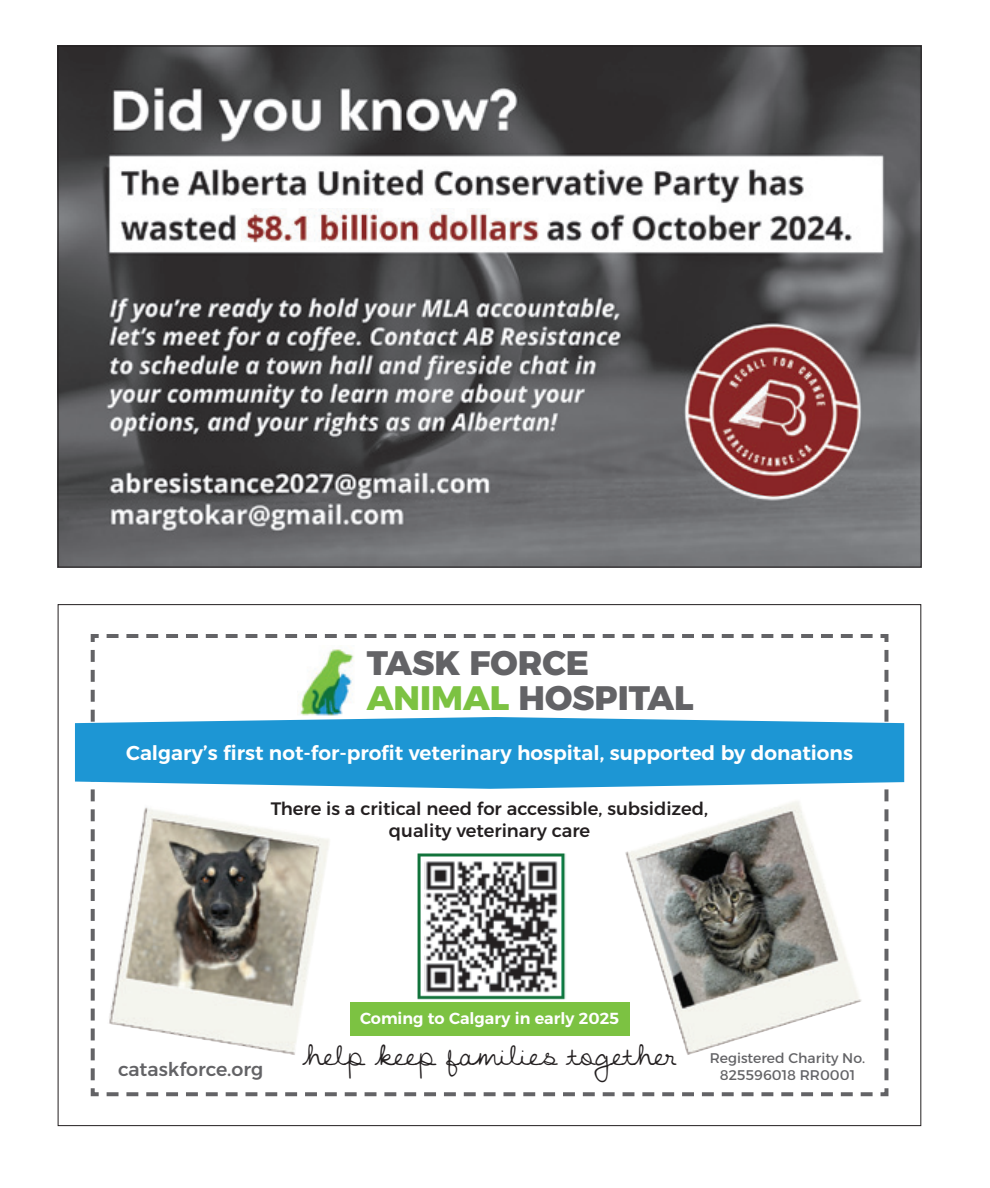
<style>
.page{position:relative;width:990px;height:1188px;background:#fff}
.page>*{position:absolute;margin:0;border:0;box-sizing:border-box;transform-origin:0 0}
.t1{font:800 34px/35px "Alexandria";color:#636366}
.t2{font:22px "Stars From Our Eyes";color:#231f20}
.t3{font:600 20px "Alexandria";color:#fff}
.t4{font:500 19px "Alexandria";color:#636366}
.t5{font:500 18px/22px "Alexandria";color:#231f20;text-align:center}
.t6{font:600 16px "Alexandria";color:#fff}
.t7{font:14px/16.8px "Alexandria";color:#636366;text-align:center}
.s1{color:#7cc242}
</style>
<div class="page">
<img style="left:60px;top:48px;width:860px;height:518px">
<img style="left:241px;top:209px;width:299px;height:36px">
<img style="left:686px;top:325px;width:174px;height:172px">
<svg style="left:90px;top:634px;width:799px;height:463px"></svg>
<img style="left:297px;top:645px;width:62px;height:72px">
<svg style="left:75px;top:717px;width:829px;height:72px;background:#329fd7"></svg>
<div style="left:350px;top:1002px;width:279px;height:34px;background:#7cc242"></div>
<img style="left:107px;top:805px;width:224px;height:250px">
<img style="left:625px;top:798px;width:238px;height:257px">
<img style="left:425px;top:860px;width:132px;height:132px">
<p class="t1" style="left:367px;top:646px;width:328px">TASK FORCE<br><span class="s1">ANIMAL</span> HOSPITAL</p>
<p class="t3" style="left:126px;top:741px;width:728px">Calgary’s first not-for-profit veterinary hospital, supported by donations</p>
<p class="t5" style="left:271px;top:798px;width:439px">There is a critical need for accessible, subsidized, quality veterinary care</p>
<p class="t6" style="left:360px;top:1009px;width:261px">Coming to Calgary in early 2025</p>
<p class="t2" style="left:304px;top:1044px;width:374px">help keep families together</p>
<p class="t4" style="left:118px;top:1058px;width:147px">cataskforce.org</p>
<p class="t7" style="left:710px;top:1050px;width:157px">Registered Charity No.<br>825596018 RR0001</p>
</div>
